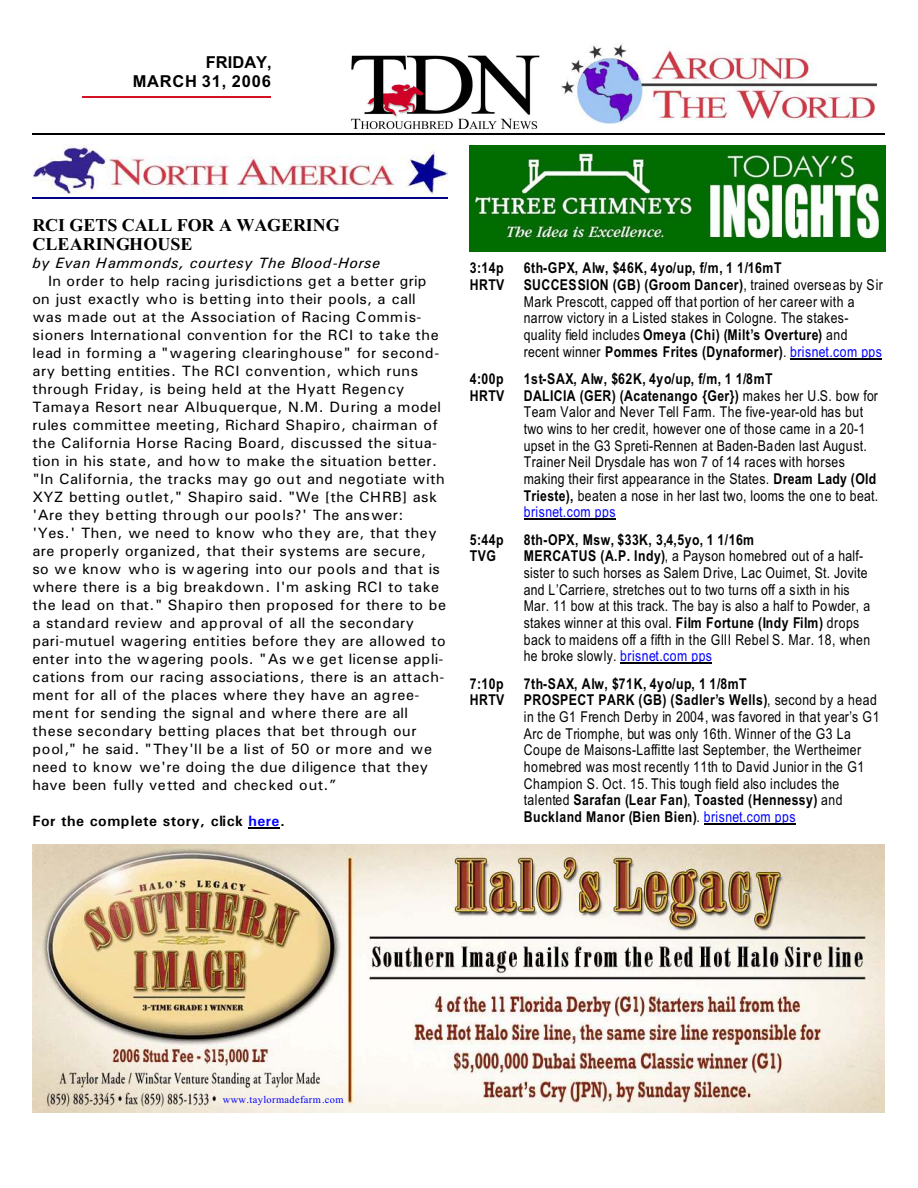
<style>
.page{position:relative;width:918px;height:1188px;background:#fff}
.page>*{position:absolute;margin:0;border:0;box-sizing:border-box;transform-origin:0 0}
.t1{font:700 18px/19.8px "Times New Roman";letter-spacing:-.005em;color:#000}
.t2{font:700 16.5px/19.8px "Arial";letter-spacing:.045em;color:#000;text-align:right}
.t3{font:15px/18px "Univers";letter-spacing:.03em;color:#000}
.t4{font:15px/16.6px "Arial Narrow";letter-spacing:.025em;color:#000}
.t5{font:700 15px "Arial Narrow";letter-spacing:.04em;color:#000}
.t6{font:italic 15px "Univers";letter-spacing:.03em;color:#000}
.t7{font:700 15px "Univers";letter-spacing:.03em;color:#000}
.t8{font:10.5px "Times New Roman";letter-spacing:.035em;color:#00f}
.s1{color:#00f}
.s2{font-weight:700}
</style>
<div class="page">
<hr style="left:82px;top:96px;width:189px;height:2px;background:#d41226">
<img style="left:561px;top:44px;width:315px;height:79px">
<img style="left:351px;top:55px;width:189px;height:75px">
<hr style="left:32px;top:134px;width:853px;height:1px;background:#000">
<img style="left:32px;top:844px;width:852px;height:269px">
<img style="left:32px;top:145px;width:416px;height:49px">
<hr style="left:32px;top:197px;width:416px;height:1px;background:#000080">
<img style="left:470px;top:146px;width:415px;height:106px">
<hr style="left:790px;top:358px;width:92px;height:1px;background:#000">
<hr style="left:524px;top:519px;width:91px;height:1px;background:#000">
<hr style="left:620px;top:663px;width:92px;height:1px;background:#000">
<hr style="left:704px;top:824px;width:91px;height:1px;background:#000">
<hr style="left:249px;top:828px;width:31px;height:1px;background:#000">
<p class="t2" style="left:133px;top:53px;width:140px">FRIDAY,<br>MARCH 31, 2006</p>
<p class="t1" style="left:32px;top:217px;width:309px">RCI GETS CALL FOR A WAGERING<br>CLEARINGHOUSE</p>
<p class="t6" style="left:32px;top:258px;width:349px">by Evan Hammonds, courtesy The Blood-Horse</p>
<p class="t3" style="left:32px;top:273px;width:415px;text-indent:16px">In order to help racing jurisdictions get a better grip on just exactly who is betting into their pools, a call was made out at the Association of Racing Commis&shy;sioners International convention for the RCI to take the lead in forming a "wagering clearinghouse" for second&shy;ary betting entities. The RCI convention, which runs through Friday, is being held at the Hyatt Regency Tamaya Resort near Albuquerque, N.M. During a model rules committee meeting, Richard Shapiro, chairman of the California Horse Racing Board, discussed the situa&shy;tion in his state, and how to make the situation better. "In California, the tracks may go out and negotiate with XYZ betting outlet," Shapiro said. "We [the CHRB] ask 'Are they betting through our pools?' The answer: 'Yes.' Then, we need to know who they are, that they are properly organized, that their systems are secure, so we know who is wagering into our pools and that is where there is a big breakdown. I'm asking RCI to take the lead on that." Shapiro then proposed for there to be a standard review and approval of all the secondary pari-mutuel wagering entities before they are allowed to enter into the wagering pools. "As we get license appli&shy;cations from our racing associations, there is an attach&shy;ment for all of the places where they have an agree&shy;ment for sending the signal and where there are all these secondary betting places that bet through our pool," he said. "They'll be a list of 50 or more and we need to know we're doing the due diligence that they have been fully vetted and checked out.”</p>
<p class="t7" style="left:32px;top:816px;width:254px">For the complete story, click <span class="s1">here</span>.</p>
<p class="t5" style="left:470px;top:263px;width:35px">3:14p</p>
<p class="t5" style="left:524px;top:263px;width:259px">6th-GPX, Alw, $46K, 4yo/up, f/m, 1 1/16mT</p>
<p class="t5" style="left:470px;top:279px;width:36px">HRTV</p>
<p class="t4" style="left:524px;top:278px;width:361px"><span class="s2">SUCCESSION (GB) (Groom Dancer)</span>, trained overseas by Sir Mark Prescott, capped off that portion of her career with a narrow victory in a Listed stakes in Cologne. The stakes&shy;quality field includes <span class="s2">Omeya (Chi) (Milt’s Overture)</span> and recent winner <span class="s2">Pommes Frites (Dynaformer)</span>. <span class="s1">brisnet.com pps</span></p>
<p class="t5" style="left:470px;top:373px;width:35px">4:00p</p>
<p class="t5" style="left:524px;top:373px;width:250px">1st-SAX, Alw, $62K, 4yo/up, f/m, 1 1/8mT</p>
<p class="t5" style="left:470px;top:390px;width:36px">HRTV</p>
<p class="t4" style="left:524px;top:389px;width:356px"><span class="s2">DALICIA (GER) (Acatenango {Ger})</span> makes her U.S. bow for Team Valor and Never Tell Farm. The five-year-old has but two wins to her credit, however one of those came in a 20-1 upset in the G3 Spreti-Rennen at Baden-Baden last August.<br>Trainer Neil Drysdale has won 7 of 14 races with horses making their first appearance in the States. <span class="s2">Dream Lady (Old Trieste),</span> beaten a nose in her last two, looms the one to beat. <span class="s1">brisnet.com pps</span></p>
<p class="t5" style="left:470px;top:534px;width:35px">5:44p</p>
<p class="t5" style="left:524px;top:534px;width:232px">8th-OPX, Msw, $33K, 3,4,5yo, 1 1/16m</p>
<p class="t5" style="left:470px;top:551px;width:28px">TVG</p>
<p class="t4" style="left:524px;top:549px;width:348px"><span class="s2">MERCATUS (A.P. Indy)</span>, a Payson homebred out of a half&shy;sister to such horses as Salem Drive, Lac Ouimet, St. Jovite and L’Carriere, stretches out to two turns off a sixth in his Mar. 11 bow at this track. The bay is also a half to Powder, a stakes winner at this oval. <span class="s2">Film Fortune (Indy Film)</span> drops back to maidens off a fifth in the GIII Rebel S. Mar. 18, when he broke slowly. <span class="s1">brisnet.com pps</span></p>
<p class="t5" style="left:470px;top:678px;width:35px">7:10p</p>
<p class="t5" style="left:524px;top:678px;width:225px">7th-SAX, Alw, $71K, 4yo/up, 1 1/8mT</p>
<p class="t5" style="left:470px;top:695px;width:36px">HRTV</p>
<p class="t4" style="left:524px;top:693px;width:357px"><span class="s2">PROSPECT PARK (GB) (Sadler’s Wells)</span>, second by a head in the G1 French Derby in 2004, was favored in that year’s G1<br>Arc de Triomphe, but was only 16th. Winner of the G3 La Coupe de Maisons-Laffitte last September, the Wertheimer homebred was most recently 11th to David Junior in the G1<br>Champion S. Oct. 15. This tough field also includes the talented <span class="s2">Sarafan (Lear Fan)</span>, <span class="s2">Toasted (Hennessy)</span> and <span class="s2">Buckland Manor (Bien Bien)</span>. <span class="s1">brisnet.com pps</span></p>
<p class="t8" style="left:223px;top:1096px;width:122px">www.taylormadefarm.com</p>
</div>
